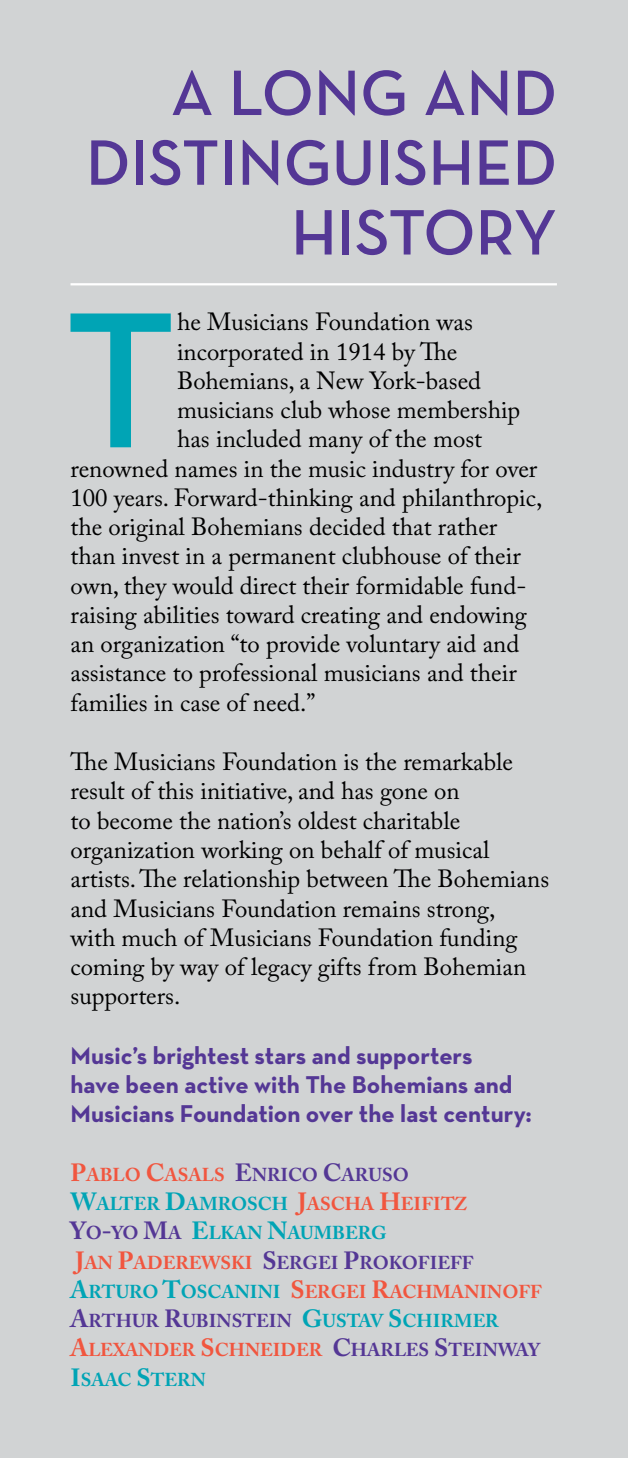
<style>
.page{position:relative;width:628px;height:1458px;background:#d1d3d4}
.page>*{position:absolute;margin:0;border:0;box-sizing:border-box;transform-origin:0 0}
.t1{font:196.88px "Neutraface Text Demi Alt";color:#00a4b5}
.t2{font:600 65.25px/69.8px "Neutraface Text";color:#543795;text-align:right}
.t3{font:24.75px/29.2px "Adobe Caslon Pro";color:#000}
.t4{font:700 24.75px/29.2px "Neutraface Text";color:#543795}
.t5{font:700 18.45px/29.2px "Adobe Caslon Pro";color:#f1563f}
.s1{font-size:24.75px}
.s2{font-size:24.75px;color:#543795}
.s3{color:#543795}
.s4{font-size:24.75px;color:#00a4b5}
.s5{color:#00a4b5}
</style>
<div class="page">
<hr style="left:70px;top:283px;width:487px;height:2px;background:#fff">
<h2 class="t2" style="left:86px;top:57px;width:472px">A LONG AND<br>DISTINGUISHED<br>H ISTORY</h2>
<h1 class="t1" style="left:64px;top:257px;width:114px">T</h1>
<p class="t3" style="left:177px;top:307px;width:297px">he Musicians Foundation was</p>
<p class="t3" style="left:177px;top:336px;width:282px">incorporated in 1914 by The</p>
<p class="t3" style="left:177px;top:366px;width:306px">Bohemians, a New York-based</p>
<p class="t3" style="left:177px;top:395px;width:345px">musicians club whose membership</p>
<p class="t3" style="left:177px;top:424px;width:306px">has included many of the most</p>
<p class="t3" style="left:70px;top:453px;width:468px">renowned names in the music industry for over</p>
<p class="t3" style="left:70px;top:483px;width:473px">100 years. Forward-thinking and philanthropic,</p>
<p class="t3" style="left:70px;top:512px;width:428px">the original Bohemians decided that rather</p>
<p class="t3" style="left:70px;top:541px;width:452px">than invest in a permanent clubhouse of their</p>
<p class="t3" style="left:70px;top:570px;width:457px">own, they would direct their formidable fund-</p>
<p class="t3" style="left:70px;top:600px;width:458px">raising abilities toward creating and endowing</p>
<p class="t3" style="left:70px;top:629px;width:450px">an organization “to provide voluntary aid and</p>
<p class="t3" style="left:70px;top:658px;width:448px">assistance to professional musicians and their</p>
<p class="t3" style="left:70px;top:687px;width:246px">families in case of need.”</p>
<p class="t3" style="left:70px;top:747px;width:480px">The Musicians Foundation is the remarkable result of this initiative, and has gone on<br>to become the nation’s oldest charitable organization working on behalf of musical artists. The relationship between The Bohemians and Musicians Foundation remains strong,<br>with much of Musicians Foundation funding coming by way of legacy gifts from Bohemian supporters.</p>
<p class="t4" style="left:70px;top:1041px;width:463px">Music’s brightest stars and supporters<br>have been active with The Bohemians and<br>Musicians Foundation over the last century:</p>
<p class="t5" style="left:70px;top:1160px;width:473px"><span class="s1">P</span>ABLO <span class="s1">C</span>ASALS <span class="s2">E</span><span class="s3">NRICO</span> <span class="s2">C</span><span class="s3">ARUSO<br></span><span class="s4">W</span><span class="s5">ALTER</span> <span class="s4">D</span><span class="s5">AMROSCH</span> <span class="s1">J</span>ASCHA <span class="s1">H</span>EIFITZ<br><span class="s2">Y</span><span class="s3">O</span><span class="s2">-</span><span class="s3">YO</span> <span class="s2">M</span><span class="s3">A</span> <span class="s4">E</span><span class="s5">LKAN</span> <span class="s4">N</span><span class="s5">AUMBERG<br></span><span class="s1">J</span>AN <span class="s1">P</span>ADEREWSKI <span class="s2">S</span><span class="s3">ERGEI</span> <span class="s2">P</span><span class="s3">ROKOFIEFF<br></span><span class="s4">A</span><span class="s5">RTURO</span> <span class="s4">T</span><span class="s5">OSCANINI</span> <span class="s1">S</span>ERGEI <span class="s1">R</span>ACHMANINOFF<br><span class="s2">A</span><span class="s3">RTHUR</span> <span class="s2">R</span><span class="s3">UBINSTEIN</span> <span class="s4">G</span><span class="s5">USTAV</span> <span class="s4">S</span><span class="s5">CHIRMER<br></span><span class="s1">A</span>LEXANDER <span class="s1">S</span>CHNEIDER <span class="s2">C</span><span class="s3">HARLES</span> <span class="s2">S</span><span class="s3">TEINWAY<br></span><span class="s4">I</span><span class="s5">SAAC</span> <span class="s4">S</span><span class="s5">TERN</span></p>
</div>
